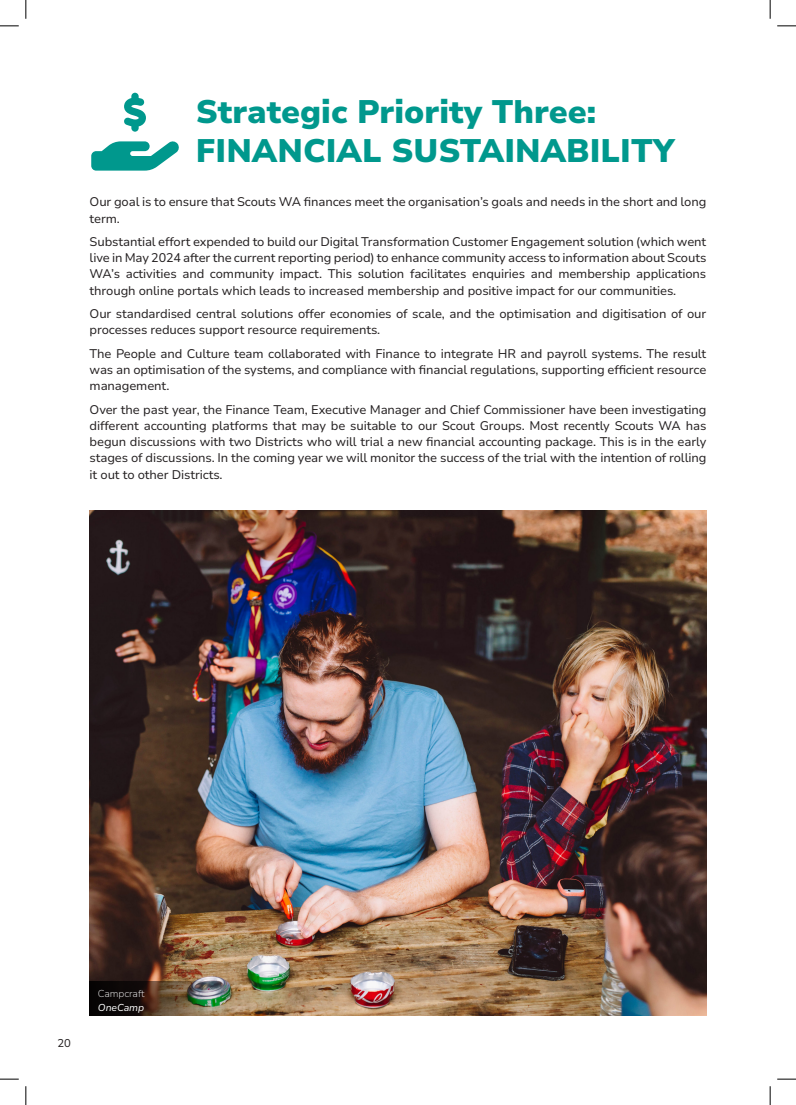
<style>
.page{position:relative;width:796px;height:1105px;background:#fff}
.page>*{position:absolute;margin:0;border:0;box-sizing:border-box;transform-origin:0 0}
.Headings{font:900 32.5px/39px "Nunito Sans 10 pt";color:#00988d}
.Body_copy_black{font:12.5px/16.2px "Nunito Sans 10 pt";letter-spacing:-.01em;color:#231f20;text-align:justify}
.t1{font:11.25px "Nunito Sans 10 pt";color:#231f20}
.caption_white{font:200 10px "Nunito Sans 10 pt";letter-spacing:-.01em;color:#fff}
.Copy_under_caption_white{font:italic 10px "Nunito Sans 10 pt";letter-spacing:-.01em;color:#fff}
</style>
<div class="page">
<svg style="left:91px;top:93px;width:88px;height:77px"></svg>
<img style="left:90px;top:510px;width:616px;height:504px">
<img style="left:90px;top:981px;width:147px;height:33px">
<svg style="left:0;top:25px;width:19px;height:2px"></svg>
<svg style="left:777px;top:25px;width:19px;height:2px"></svg>
<svg style="left:0;top:1078px;width:19px;height:1px"></svg>
<svg style="left:777px;top:1078px;width:19px;height:1px"></svg>
<svg style="left:25px;top:0;width:2px;height:19px"></svg>
<svg style="left:25px;top:1086px;width:2px;height:18px"></svg>
<svg style="left:769px;top:0;width:2px;height:19px"></svg>
<svg style="left:769px;top:1086px;width:2px;height:18px"></svg>
<p class="Headings" style="left:196px;top:91px;width:480px">Strategic Priority Three:<br>FINANCIAL SUSTAINABILITY</p>
<p class="Body_copy_black" style="left:90px;top:193px;width:618px">Our goal is to ensure that Scouts WA finances meet the organisation’s goals and needs in the short and long term.</p>
<p class="Body_copy_black" style="left:90px;top:233px;width:618px">Substantial effort expended to build our Digital Transformation Customer Engagement solution (which went live in May 2024 after the current reporting period) to enhance community access to information about Scouts WA’s activities and community impact. This solution facilitates enquiries and membership applications through online portals which leads to increased membership and positive impact for our communities.</p>
<p class="Body_copy_black" style="left:90px;top:305px;width:618px">Our standardised central solutions offer economies of scale, and the optimisation and digitisation of our processes reduces support resource requirements.</p>
<p class="Body_copy_black" style="left:90px;top:344px;width:618px">The People and Culture team collaborated with Finance to integrate HR and payroll systems. The result was an optimisation of the systems, and compliance with financial regulations, supporting efficient resource management.</p>
<p class="Body_copy_black" style="left:90px;top:400px;width:618px">Over the past year, the Finance Team, Executive Manager and Chief Commissioner have been investigating different accounting platforms that may be suitable to our Scout Groups. Most recently Scouts WA has begun discussions with two Districts who will trial a new financial accounting package. This is in the early stages of discussions. In the coming year we will monitor the success of the trial with the intention of rolling it out to other Districts.</p>
<p class="t1" style="left:57px;top:1035px;width:15px">20</p>
<p class="caption_white" style="left:98px;top:986px;width:48px">Campcraft</p>
<p class="Copy_under_caption_white" style="left:98px;top:999px;width:48px">OneCamp</p>
</div>
